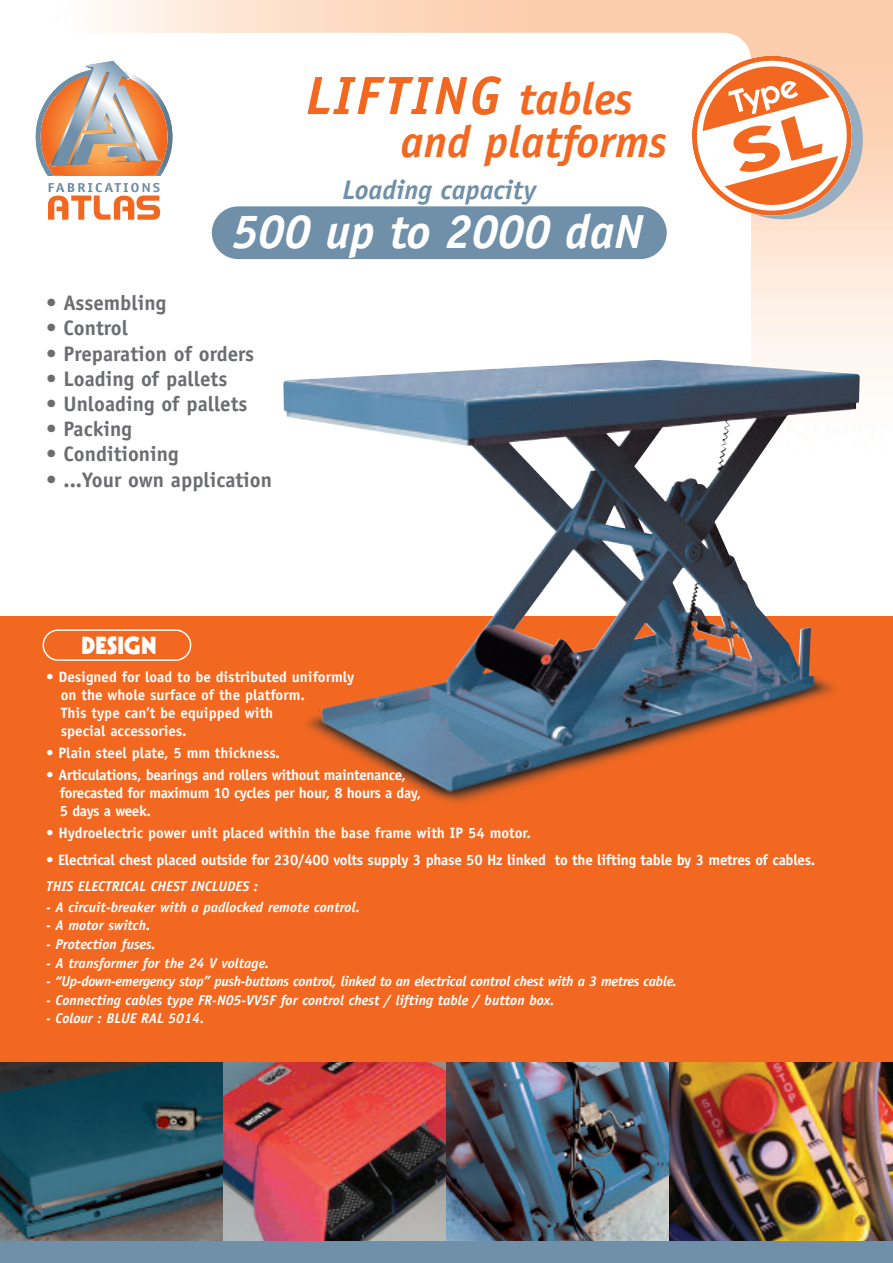
<style>
.page{position:relative;width:893px;height:1263px;background:#fff}
.page>*{position:absolute;margin:0;border:0;box-sizing:border-box;transform-origin:0 0}
.t1{font:italic 700 54px "Officina Sans";letter-spacing:.055em;color:#f36821}
.t2{font:italic 700 48px "Officina Sans";letter-spacing:-.01em;color:#fff}
.t3{font:italic 700 45px "Officina Sans";color:#f36821}
.t4{font:italic 700 27px "Officina Sans";color:#6f90a8}
.t5{font:900 24px "Kabel";color:#fff}
.t6{font:700 21px "Officina Sans";color:#6c6d70}
.t7{font:700 15px/18px "Officina Sans";letter-spacing:-.015em;color:#fff}
.t8{font:italic 700 14.25px "Officina Sans";color:#fff}
.t9{font:italic 700 14.25px "Officina Sans";letter-spacing:-.02em;color:#fff}
.s1{font-size:45px}
</style>
<div class="page">
<div style="left:0;top:616px;width:893px;height:647px;background:#f36821"></div>
<img style="left:0;top:1063px;width:446px;height:179px">
<img style="left:446px;top:1063px;width:224px;height:179px">
<img style="left:670px;top:1063px;width:223px;height:179px">
<div style="left:0;top:1242px;width:893px;height:21px;background:#6f90a8"></div>
<img style="left:283px;top:360px;width:591px;height:444px">
<svg style="left:48px;top:183px;width:112px;height:37px"></svg>
<svg style="left:36px;top:61px;width:137px;height:115px"></svg>
<svg style="left:691px;top:47px;width:180px;height:181px"></svg>
<svg style="left:43px;top:629px;width:148px;height:32px"></svg>
<div style="left:212px;top:206px;width:455px;height:53px;background:#6f90a8;border-radius:26px"></div>
<h1 class="t1" style="left:306px;top:75px;width:328px">LIFTING <span class="s1">tables</span></h1>
<h3 class="t3" style="left:400px;top:125px;width:268px">and platforms</h3>
<h3 class="t4" style="left:343px;top:180px;width:195px">Loading capacity</h3>
<h2 class="t2" style="left:232px;top:213px;width:413px">500 up to 2000 daN</h2>
<h3 class="t6" style="left:46px;top:295px;width:122px">• Assembling</h3>
<h3 class="t6" style="left:46px;top:320px;width:83px">• Control</h3>
<h3 class="t6" style="left:46px;top:345px;width:210px">• Preparation of orders</h3>
<h3 class="t6" style="left:46px;top:371px;width:183px">• Loading of pallets</h3>
<h3 class="t6" style="left:46px;top:396px;width:203px">• Unloading of pallets</h3>
<h3 class="t6" style="left:46px;top:421px;width:87px">• Packing</h3>
<h3 class="t6" style="left:46px;top:446px;width:134px">• Conditioning</h3>
<h3 class="t6" style="left:46px;top:471px;width:227px">• ...Your own application</h3>
<h3 class="t5" style="left:81px;top:636px;width:77px">DESIGN</h3>
<p class="t7" style="left:61px;top:669px;width:295px;text-indent:-15px">• Designed for load to be distributed uniformly on the whole surface of the platform.<br>This type can’t be equipped with<br>special accessories.</p>
<p class="t7" style="left:46px;top:745px;width:235px">• Plain steel plate, 5 mm thickness.</p>
<p class="t7" style="left:60px;top:767px;width:363px;text-indent:-14px">• Articulations, bearings and rollers without maintenance, forecasted for maximum 10 cycles per hour, 8 hours a day,<br>5 days a week.</p>
<p class="t7" style="left:46px;top:826px;width:486px">• Hydroelectric power unit placed within the base frame with IP 54 motor.</p>
<p class="t7" style="left:46px;top:852px;width:770px">• Electrical chest placed outside for 230/400 volts supply 3 phase 50 Hz linked to the lifting table by 3 metres of cables.</p>
<p class="t8" style="left:46px;top:881px;width:213px">THIS ELECTRICAL CHEST INCLUDES :</p>
<p class="t8" style="left:46px;top:901px;width:315px">- A circuit-breaker with a padlocked remote control.</p>
<p class="t8" style="left:46px;top:920px;width:106px">- A motor switch.</p>
<p class="t8" style="left:46px;top:939px;width:111px">- Protection fuses.</p>
<p class="t8" style="left:46px;top:957px;width:224px">- A transformer for the 24 V voltage.</p>
<p class="t9" style="left:46px;top:976px;width:632px">- “Up-down-emergency stop” push-buttons control, linked to an electrical control chest with a 3 metres cable.</p>
<p class="t8" style="left:46px;top:995px;width:510px">- Connecting cables type FR-N05-VV5F for control chest / lifting table / button box.</p>
<p class="t8" style="left:46px;top:1013px;width:160px">- Colour : BLUE RAL 5014.</p>
</div>
